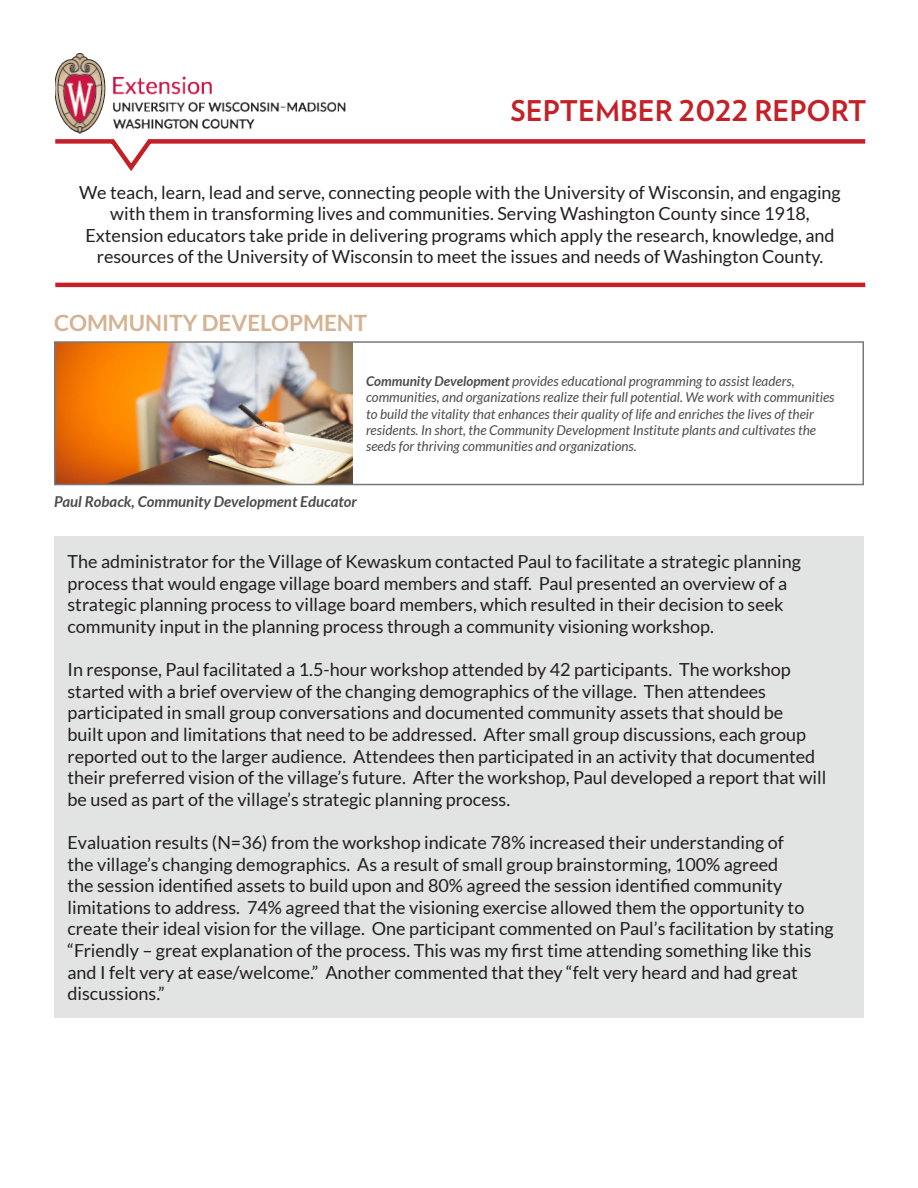
<style>
.page{position:relative;width:918px;height:1188px;background:#fff}
.page>*{position:absolute;margin:0;border:0;box-sizing:border-box;transform-origin:0 0}
.t1{font:700 28.5px "Verlag";color:#c42027}
.t2{font:700 22.5px "Lato";color:#d5b392}
.t3{font:18px/21.6px "Lato";color:#231f20}
.t4{font:italic 700 15px "Lato";color:#4b4c4d}
.t5{font:italic 13.5px/16.2px "Lato";color:#4b4c4d}
.s1{font-weight:700}
</style>
<div class="page">
<svg style="left:55px;top:139px;width:811px;height:32px"></svg>
<img style="left:56px;top:53px;width:290px;height:81px">
<hr style="left:55px;top:283px;width:810px;height:4px;background:#c42029">
<div style="left:54px;top:536px;width:810px;height:481px;background:#e2e3e3"></div>
<img style="left:57px;top:344px;width:295px;height:138px">
<div style="left:54px;top:341px;width:810px;height:144px;border:2px solid #76787b"></div>
<p class="t1" style="left:511px;top:88px;width:357px">SEPTEMBER 2022 REPORT</p>
<p class="t3" style="left:79px;top:181px;width:763px;text-align:center">We teach, learn, lead and serve, connecting people with the University of Wisconsin, and engaging with them in transforming lives and communities. Serving Washington County since 1918, Extension educators take pride in delivering programs which apply the research, knowledge, and resources of the University of Wisconsin to meet the issues and needs of Washington County.</p>
<p class="t2" style="left:54px;top:310px;width:315px">COMMUNITY DEVELOPMENT</p>
<p class="t5" style="left:366px;top:374px;width:470px"><span class="s1">Community Development</span> provides educational programming to assist leaders, communities, and organizations realize their full potential. We work with communities to build the vitality that enhances their quality of life and enriches the lives of their residents. In short, the Community Development Institute plants and cultivates the seeds for thriving communities and organizations.</p>
<p class="t4" style="left:54px;top:493px;width:304px">Paul Roback, Community Development Educator</p>
<p class="t3" style="left:68px;top:551px;width:735px">The administrator for the Village of Kewaskum contacted Paul to facilitate a strategic planning process that would engage village board members and staff. Paul presented an overview of a strategic planning process to village board members, which resulted in their decision to seek community input in the planning process through a community visioning workshop.</p>
<p class="t3" style="left:68px;top:659px;width:760px">In response, Paul facilitated a 1.5-hour workshop attended by 42 participants. The workshop started with a brief overview of the changing demographics of the village. Then attendees participated in small group conversations and documented community assets that should be<br>built upon and limitations that need to be addressed. After small group discussions, each group reported out to the larger audience. Attendees then participated in an activity that documented their preferred vision of the village’s future. After the workshop, Paul developed a report that will be used as part of the village’s strategic planning process.</p>
<p class="t3" style="left:68px;top:832px;width:768px">Evaluation results (N=36) from the workshop indicate 78% increased their understanding of<br>the village’s changing demographics. As a result of small group brainstorming, 100% agreed<br>the session identified assets to build upon and 80% agreed the session identified community limitations to address. 74% agreed that the visioning exercise allowed them the opportunity to create their ideal vision for the village. One participant commented on Paul’s facilitation by stating “Friendly – great explanation of the process. This was my first time attending something like this and I felt very at ease/welcome.” Another commented that they “felt very heard and had great discussions.”</p>
</div>
